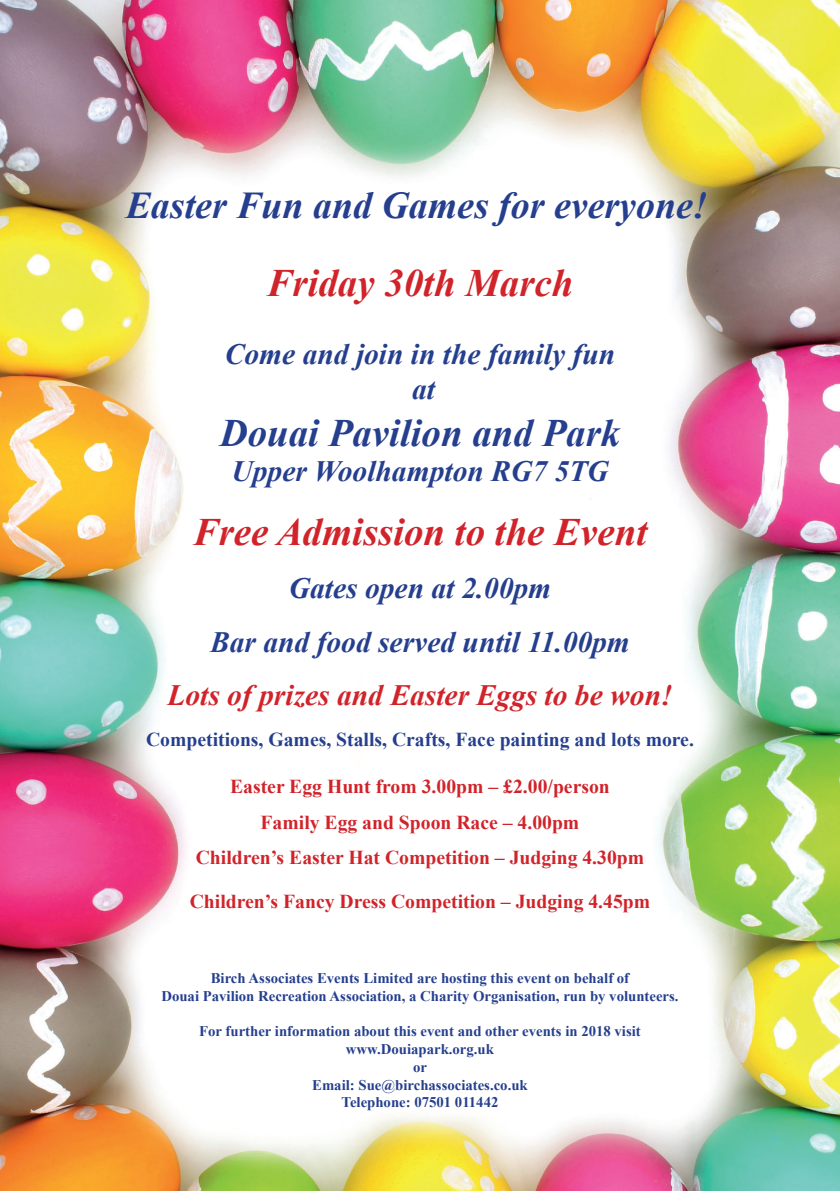
<style>
.page{position:relative;width:840px;height:1191px;background:#fff}
.page>*{position:absolute;margin:0;border:0;box-sizing:border-box;transform-origin:0 0}
.t1{font:italic 700 38.8px "Times New Roman";color:#d1232a}
.t2{font:italic 700 38.8px "Times New Roman";color:#253f8e}
.t3{font:italic 700 37.8px "Times New Roman";color:#253f8e}
.t4{font:italic 700 29.4px/35.4px "Times New Roman";color:#253f8e;text-align:center}
.t5{font:italic 700 29.4px "Times New Roman";color:#d1232a}
.t6{font:700 19.6px/35.4px "Times New Roman";color:#d1232a;text-align:center}
.t7{font:700 19.6px "Times New Roman";color:#253f8e}
.t8{font:700 14.8px/17.6px "Times New Roman";color:#253f8e;text-align:center}
</style>
<div class="page">
<img style="left:0;top:0;width:839px;height:1191px">
<h2 class="t3" style="left:126px;top:179px;width:583px">Easter Fun and Games for everyone!</h2>
<h1 class="t1" style="left:266px;top:256px;width:308px">Friday 30th March</h1>
<h3 class="t4" style="left:225px;top:335px;width:391px">Come and join in the family fun at</h3>
<h1 class="t2" style="left:219px;top:405px;width:402px">Douai Pavilion and Park</h1>
<h3 class="t4" style="left:231px;top:453px;width:378px">Upper Woolhampton RG7 5TG</h3>
<h1 class="t1" style="left:193px;top:505px;width:455px">Free Admission to the Event</h1>
<h3 class="t4" style="left:210px;top:561px;width:421px;line-height:53px">Gates open at 2.00pm<br>Bar and food served until 11.00pm</h3>
<h3 class="t5" style="left:167px;top:674px;width:506px">Lots of prizes and Easter Eggs to be won!</h3>
<h3 class="t7" style="left:146px;top:726px;width:549px">Competitions, Games, Stalls, Crafts, Face painting and lots more.</h3>
<h3 class="t6" style="left:196px;top:768px;width:449px">Easter Egg Hunt from 3.00pm – £2.00/person<br>Family Egg and Spoon Race – 4.00pm<br>Children’s Easter Hat Competition – Judging 4.30pm</h3>
<h3 class="t6" style="left:190px;top:883px;width:461px">Children’s Fancy Dress Competition – Judging 4.45pm</h3>
<p class="t8" style="left:161px;top:969px;width:518px">Birch Associates Events Limited are hosting this event on behalf of<br>Douai Pavilion Recreation Association, a Charity Organisation, run by volunteers.</p>
<p class="t8" style="left:199px;top:1022px;width:443px">For further information about this event and other events in 2018 visit www.Douiapark.org.uk<br>or<br>Email: Sue@birchassociates.co.uk<br>Telephone: 07501 011442</p>
</div>
